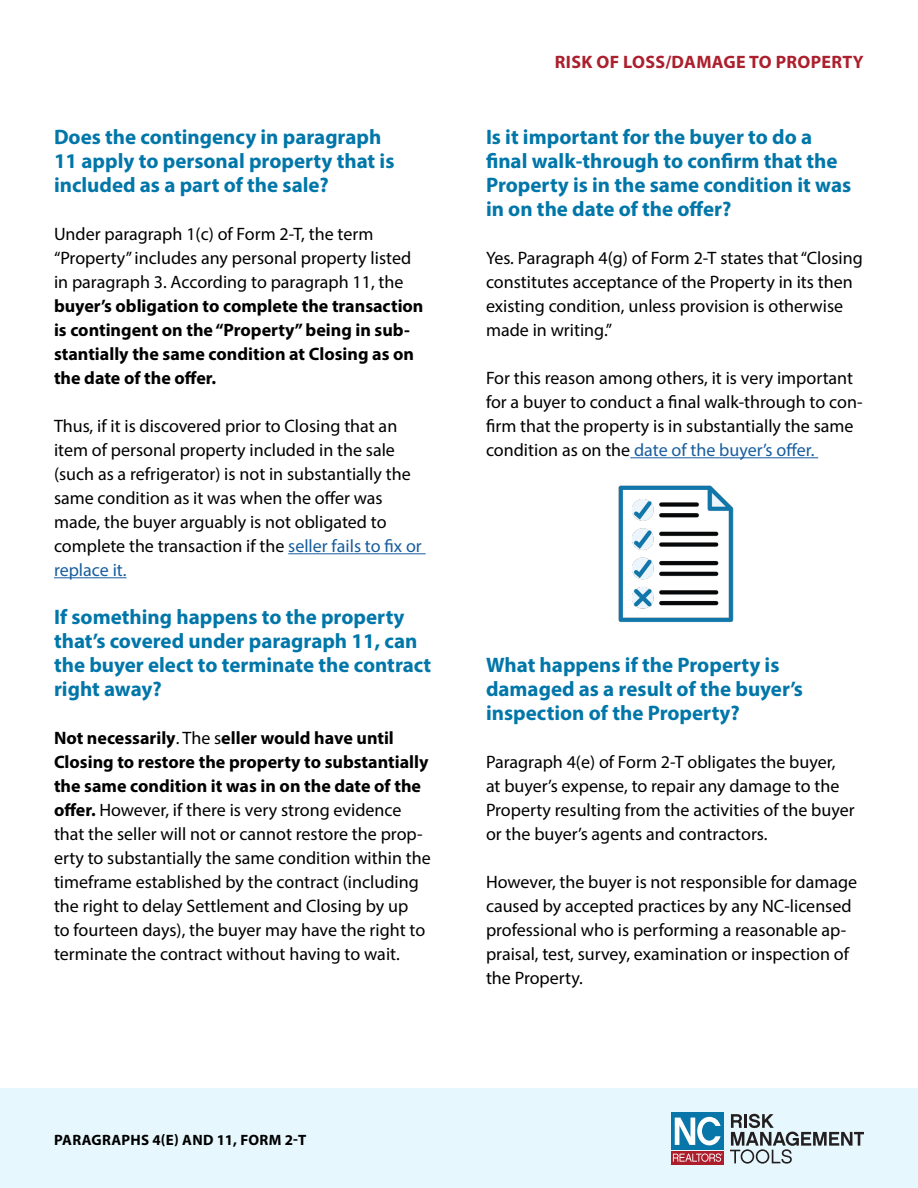
<style>
.page{position:relative;width:918px;height:1188px;background:#fff}
.page>*{position:absolute;margin:0;border:0;box-sizing:border-box;transform-origin:0 0}
.Question{font:700 21px/24px "Myriad Pro";color:#0076a9}
.Answer{font:18px/24px "Myriad Pro";color:#000}
.Answer-2{font:700 18px/24px "Myriad Pro";color:#000}
.t1{font:700 18px "Myriad Pro";letter-spacing:.02em;color:#ac1f2d}
.t2{font:700 15px "Myriad Pro";letter-spacing:.02em;color:#000}
.s1{font-weight:400}
.s2{color:#175d9e}
.s3{font-weight:700}
</style>
<div class="page">
<div style="left:0;top:1088px;width:918px;height:100px;background:#e6f7fd"></div>
<div style="left:671px;top:1112px;width:53px;height:38px;background:#0976a9"></div>
<div style="left:671px;top:1151px;width:53px;height:13px;background:#ac1e2c"></div>
<svg style="left:675px;top:1117px;width:46px;height:28px"></svg>
<svg style="left:673px;top:1153px;width:49px;height:9px"></svg>
<svg style="left:730px;top:1114px;width:134px;height:50px"></svg>
<hr style="left:288px;top:553px;width:138px;height:1px;background:#175d9e">
<hr style="left:54px;top:577px;width:73px;height:1px;background:#175d9e">
<hr style="left:630px;top:457px;width:188px;height:1px;background:#175d9e">
<img style="left:618px;top:485px;width:116px;height:138px">
<p class="Question" style="left:54px;top:124px;width:342px">Does the contingency in paragraph<br>11 apply to personal property that is included as a part of the sale?</p>
<p class="Answer-2" style="left:54px;top:221px;width:371px"><span class="s1">Under paragraph 1(c) of Form 2-T, the term “Property” includes any personal property listed in paragraph 3. According to paragraph 11, the </span>buyer’s obligation to complete the transaction is contingent on the “Property” being in sub&shy;stantially the same condition at Closing as on the date of the offer.</p>
<p class="Answer" style="left:54px;top:414px;width:369px">Thus, if it is discovered prior to Closing that an item of personal property included in the sale (such as a refrigerator) is not in substantially the same condition as it was when the offer was made, the buyer arguably is not obligated to complete the transaction if the <span class="s2">seller fails to fix or replace it.</span></p>
<p class="Question" style="left:54px;top:604px;width:379px">If something happens to the property that’s covered under paragraph 11, can the buyer elect to terminate the contract right away?</p>
<p class="Answer" style="left:54px;top:726px;width:378px"><span class="s3">Not necessarily</span>. The s<span class="s3">eller would have until Closing to restore the property to substantially the same condition it was in on the date of the offer.</span> However, if there is very strong evidence that the seller will not or cannot restore the prop&shy;erty to substantially the same condition within the timeframe established by the contract (including the right to delay Settlement and Closing by up<br>to fourteen days), the buyer may have the right to terminate the contract without having to wait.</p>
<p class="t1" style="left:555px;top:50px;width:310px">RISK OF LOSS/DAMAGE TO PROPERTY</p>
<p class="Question" style="left:486px;top:124px;width:367px">Is it important for the buyer to do a final walk-through to confirm that the Property is in the same condition it was in on the date of the offer?</p>
<p class="Answer" style="left:486px;top:246px;width:378px">Yes. Paragraph 4(g) of Form 2-T states that “Closing constitutes acceptance of the Property in its then existing condition, unless provision is otherwise made in writing.”</p>
<p class="Answer" style="left:486px;top:366px;width:378px">For this reason among others, it is very important for a buyer to conduct a final walk-through to con&shy;firm that the property is in substantially the same condition as on the <span class="s2">date of the buyer’s offer.</span></p>
<p class="Question" style="left:486px;top:652px;width:319px">What happens if the Property is damaged as a result of the buyer’s inspection of the Property?</p>
<p class="Answer" style="left:486px;top:750px;width:370px">Paragraph 4(e) of Form 2-T obligates the buyer,<br>at buyer’s expense, to repair any damage to the Property resulting from the activities of the buyer or the buyer’s agents and contractors.</p>
<p class="Answer" style="left:486px;top:870px;width:373px">However, the buyer is not responsible for damage caused by accepted practices by any NC-licensed professional who is performing a reasonable ap&shy;praisal, test, survey, examination or inspection of the Property.</p>
<p class="t2" style="left:54px;top:1130px;width:254px">PARAGRAPHS 4(E) AND 11, FORM 2-T</p>
</div>
